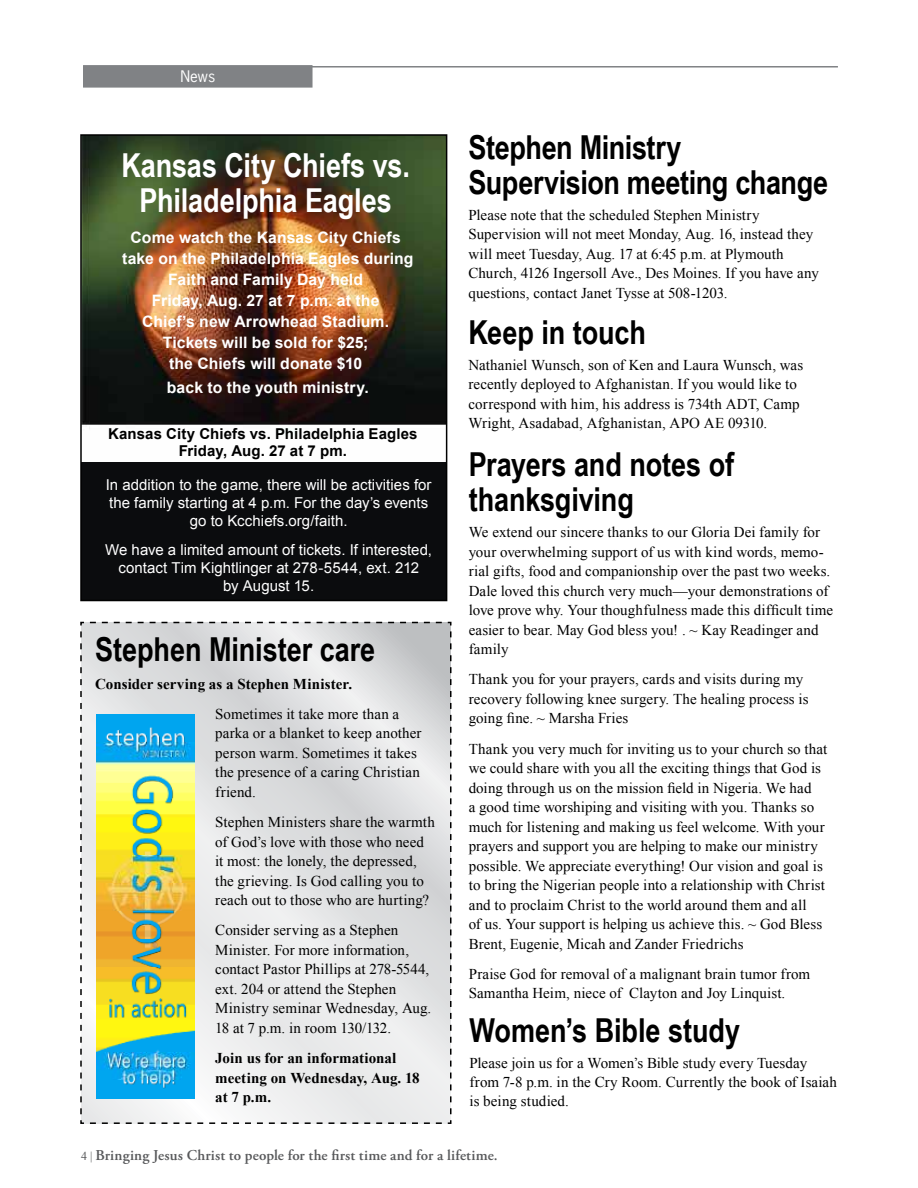
<style>
.page{position:relative;width:918px;height:1188px;background:#fff}
.page>*{position:absolute;margin:0;border:0;box-sizing:border-box;transform-origin:0 0}
.t1{font:700 33px/34.5px "Arial Narrow";letter-spacing:-.005em;color:#000}
.t2{font:700 33px/34.5px "Arial Narrow";letter-spacing:-.005em;color:#fff;text-align:center}
.t3{font:700 15.75px/21px "Arial";letter-spacing:.005em;color:#fff;text-align:center}
.t4{font:15px/19.5px "Times New Roman";letter-spacing:.005em;color:#000}
.t5{font:15px/18px "Arial";color:#fff;text-align:center}
.t6{font:700 15px/19.5px "Times New Roman";letter-spacing:.005em;color:#000}
.t7{font:600 15px "Adobe Garamond Pro";letter-spacing:.01em;color:#58595b}
.t8{font:700 15px/16.5px "Arial";letter-spacing:.01em;color:#000;text-align:center}
.t9{font:15px "News Gothic Std";color:#fff}
.s1{font-family:"Times New Roman";font-weight:400;font-size:12px}
</style>
<div class="page">
<hr style="left:116px;top:66px;width:722px;height:2px;background:#808285">
<div style="left:84px;top:66px;width:228px;height:21px;background:#808285"></div>
<div style="left:83px;top:65px;width:230px;height:23px;border:2px solid #808285"></div>
<svg style="left:80px;top:621px;width:372px;height:503px;background:#e0e1e2"></svg>
<div style="left:81px;top:135px;width:366px;height:466px;background:#0b0c0e"></div>
<img style="left:83px;top:137px;width:361px;height:324px">
<div style="left:80px;top:134px;width:367px;height:467px;border:2px solid #000"></div>
<img style="left:96px;top:714px;width:99px;height:384px">
<p class="t9" style="left:180px;top:67px;width:36px">News</p>
<h1 class="t2" style="left:121px;top:147px;width:290px">Kansas City Chiefs vs.<br>Philadelphia Eagles</h1>
<p class="t3" style="left:122px;top:227px;width:293px">Come watch the Kansas City Chiefs take on the Philadelphia Eagles during<br>Faith and Family Day held<br>Friday, Aug. 27 at 7 p.m. at the<br>Chief’s new Arrowhead Stadium.<br>Tickets will be sold for $25;<br>the Chiefs will donate $10</p>
<p class="t3" style="left:167px;top:377px;width:203px">back to the youth ministry.</p>
<p class="t8" style="left:108px;top:426px;width:311px">Kansas City Chiefs vs. Philadelphia Eagles<br>Friday, Aug. 27 at 7 pm.</p>
<p class="t5" style="left:106px;top:476px;width:327px">In addition to the game, there will be activities for the family starting at 4 p.m. For the day’s events go to Kcchiefs.org/faith.</p>
<p class="t5" style="left:105px;top:541px;width:328px">We have a limited amount of tickets. If interested, contact Tim Kightlinger at 278-5544, ext. 212<br>by August 15.</p>
<h1 class="t1" style="left:95px;top:630px;width:282px">Stephen Minister care</h1>
<p class="t6" style="left:95px;top:673px;width:258px">Consider serving as a Stephen Minister.</p>
<p class="t4" style="left:215px;top:704px;width:208px">Sometimes it take more than a parka or a blanket to keep another person warm. Sometimes it takes the presence of a caring Christian friend.</p>
<p class="t4" style="left:215px;top:812px;width:221px">Stephen Ministers share the warmth of God’s love with those who need it most: the lonely, the depressed, the grieving. Is God calling you to reach out to those who are hurting?</p>
<p class="t4" style="left:215px;top:920px;width:218px">Consider serving as a Stephen<br>Minister. For more information, contact Pastor Phillips at 278-5544, ext. 204 or attend the Stephen<br>Ministry seminar Wednesday, Aug.<br>18 at 7 p.m. in room 130/132.</p>
<p class="t6" style="left:215px;top:1048px;width:206px">Join us for an informational meeting on Wednesday, Aug. 18 at 7 p.m.</p>
<h1 class="t1" style="left:468px;top:129px;width:361px">Stephen Ministry<br>Supervision meeting change</h1>
<p class="t4" style="left:468px;top:205px;width:352px">Please note that the scheduled Stephen Ministry Supervision will not meet Monday, Aug. 16, instead they will meet Tuesday, Aug. 17 at 6:45 p.m. at Plymouth Church, 4126 Ingersoll Ave., Des Moines. If you have any questions, contact Janet Tysse at 508-1203.</p>
<h1 class="t1" style="left:468px;top:313px;width:179px">Keep in touch</h1>
<p class="t4" style="left:468px;top:355px;width:336px">Nathaniel Wunsch, son of Ken and Laura Wunsch, was recently deployed to Afghanistan. If you would like to correspond with him, his address is 734th ADT, Camp Wright, Asadabad, Afghanistan, APO AE 09310.</p>
<h1 class="t1" style="left:469px;top:446px;width:267px">Prayers and notes of thanksgiving</h1>
<p class="t4" style="left:469px;top:522px;width:366px">We extend our sincere thanks to our Gloria Dei family for your overwhelming support of us with kind words, memo&shy;rial gifts, food and companionship over the past two weeks.<br>Dale loved this church very much—your demonstrations of love prove why. Your thoughfulness made this difficult time easier to bear. May God bless you! . ~ Kay Readinger and family</p>
<p class="t4" style="left:469px;top:669px;width:341px">Thank you for your prayers, cards and visits during my recovery following knee surgery. The healing process is going fine. ~ Marsha Fries</p>
<p class="t4" style="left:469px;top:739px;width:360px">Thank you very much for inviting us to your church so that we could share with you all the exciting things that God is doing through us on the mission field in Nigeria. We had<br>a good time worshiping and visiting with you. Thanks so much for listening and making us feel welcome. With your prayers and support you are helping to make our ministry possible. We appreciate everything! Our vision and goal is to bring the Nigerian people into a relationship with Christ and to proclaim Christ to the world around them and all<br>of us. Your support is helping us achieve this. ~ God Bless Brent, Eugenie, Micah and Zander Friedrichs</p>
<p class="t4" style="left:469px;top:964px;width:343px">Praise God for removal of a malignant brain tumor from<br>Samantha Heim, niece of Clayton and Joy Linquist.</p>
<h1 class="t1" style="left:470px;top:1011px;width:272px">Women’s Bible study</h1>
<p class="t4" style="left:470px;top:1053px;width:369px">Please join us for a Women’s Bible study every Tuesday from 7-8 p.m. in the Cry Room. Currently the book of Isaiah is being studied.</p>
<p class="t7" style="left:81px;top:1147px;width:418px"><span class="s1">4 |</span> Bringing Jesus Christ to people for the first time and for a lifetime.</p>
</div>
